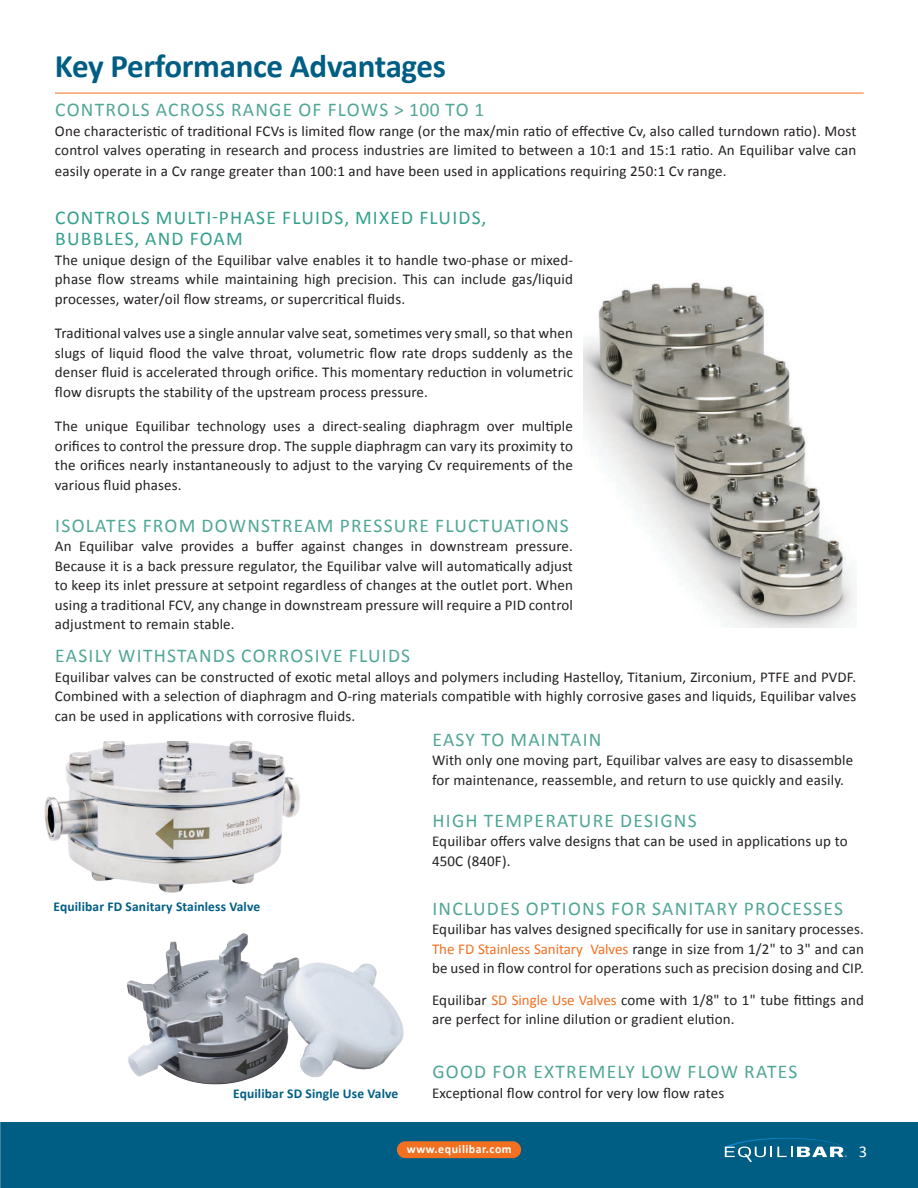
<style>
.page{position:relative;width:918px;height:1188px;background:#fff}
.page>*{position:absolute;margin:0;border:0;box-sizing:border-box;transform-origin:0 0}
.t1{font:700 33px "Calibri";letter-spacing:-.01em;color:#005e84}
.t2{font:19.5px "Calibri";letter-spacing:.065em;color:#51a796}
.t3{font:19.5px/21px "Calibri";letter-spacing:.065em;color:#34a08d}
.t4{font:16.5px "Calibri";color:#fff}
.t5{font:15px/19.5px "Calibri";letter-spacing:.01em;color:#231f20;text-align:justify}
.t6{font:700 13.5px "Calibri";letter-spacing:.01em;color:#005e84}
.t7{font:700 12px "Calibri";letter-spacing:.04em;color:#fff}
.s1{color:#f37021}
</style>
<div class="page">
<div style="left:0;top:1122px;width:918px;height:66px;background:#005e84"></div>
<svg style="left:725px;top:1138px;width:125px;height:24px;background:#2c7b9b"></svg>
<div style="left:397px;top:1141px;width:124px;height:17px;background:#f37021;border-radius:8px"></div>
<hr style="left:55px;top:93px;width:809px;height:1px;background:#f37021">
<img style="left:584px;top:282px;width:271px;height:346px">
<img style="left:44px;top:741px;width:256px;height:152px">
<img style="left:127px;top:933px;width:277px;height:152px">
<h1 class="t1" style="left:55px;top:44px;width:393px">Key Performance Advantages</h1>
<h2 class="t2" style="left:55px;top:97px;width:431px">CONTROLS ACROSS RANGE OF FLOWS &gt; 100 TO 1</h2>
<p class="t5" style="left:55px;top:121px;width:803px">One characteristic of traditional FCVs is limited flow range (or the max/min ratio of effective Cv, also called turndown ratio). Most control valves operating in research and process industries are limited to between a 10:1 and 15:1 ratio. An Equilibar valve can</p>
<p class="t5" style="left:55px;top:161px;width:673px">easily operate in a Cv range greater than 100:1 and have been used in applications requiring 250:1 Cv range.</p>
<h2 class="t3" style="left:55px;top:207px;width:433px">CONTROLS MULTI-PHASE FLUIDS, MIXED FLUIDS,<br>BUBBLES, AND FOAM</h2>
<p class="t5" style="left:55px;top:250px;width:520px">The unique design of the Equilibar valve enables it to handle two-phase or mixed&shy;phase flow streams while maintaining high precision. This can include gas/liquid processes, water/oil flow streams, or supercritical fluids.</p>
<p class="t5" style="left:55px;top:323px;width:520px">Traditional valves use a single annular valve seat, sometimes very small, so that when slugs of liquid flood the valve throat, volumetric flow rate drops suddenly as the denser fluid is accelerated through orifice. This momentary reduction in volumetric flow disrupts the stability of the upstream process pressure.</p>
<p class="t5" style="left:55px;top:416px;width:520px">The unique Equilibar technology uses a direct-sealing diaphragm over multiple orifices to control the pressure drop. The supple diaphragm can vary its proximity to the orifices nearly instantaneously to adjust to the varying Cv requirements of the various fluid phases.</p>
<h2 class="t2" style="left:55px;top:513px;width:515px">ISOLATES FROM DOWNSTREAM PRESSURE FLUCTUATIONS</h2>
<p class="t5" style="left:55px;top:536px;width:520px">An Equilibar valve provides a buffer against changes in downstream pressure.<br>Because it is a back pressure regulator, the Equilibar valve will automatically adjust to keep its inlet pressure at setpoint regardless of changes at the outlet port. When using a traditional FCV, any change in downstream pressure will require a PID control adjustment to remain stable.</p>
<h2 class="t2" style="left:55px;top:643px;width:356px">EASILY WITHSTANDS CORROSIVE FLUIDS</h2>
<p class="t5" style="left:55px;top:667px;width:803px">Equilibar valves can be constructed of exotic metal alloys and polymers including Hastelloy, Titanium, Zirconium, PTFE and PVDF.<br>Combined with a selection of diaphragm and O-ring materials compatible with highly corrosive gases and liquids, Equilibar valves can be used in applications with corrosive fluids.</p>
<p class="t6" style="left:54px;top:898px;width:208px">Equilibar FD Sanitary Stainless Valve</p>
<p class="t6" style="left:233px;top:1085px;width:167px">Equilibar SD Single Use Valve</p>
<h2 class="t2" style="left:432px;top:727px;width:171px">EASY TO MAINTAIN</h2>
<p class="t5" style="left:432px;top:751px;width:423px">With only one moving part, Equilibar valves are easy to disassemble for maintenance, reassemble, and return to use quickly and easily.</p>
<h2 class="t2" style="left:432px;top:808px;width:266px">HIGH TEMPERATURE DESIGNS</h2>
<p class="t5" style="left:432px;top:832px;width:417px">Equilibar offers valve designs that can be used in applications up to<br>450C (840F).</p>
<h2 class="t2" style="left:432px;top:896px;width:412px">INCLUDES OPTIONS FOR SANITARY PROCESSES</h2>
<p class="t5" style="left:432px;top:920px;width:433px">Equilibar has valves designed specifically for use in sanitary processes.<br><span class="s1">The FD Stainless Sanitary Valves</span> range in size from 1/2" to 3" and can be used in flow control for operations such as precision dosing and CIP.</p>
<p class="t5" style="left:432px;top:990px;width:433px">Equilibar <span class="s1">SD Single Use Valves</span> come with 1/8" to 1" tube fittings and are perfect for inline dilution or gradient elution.</p>
<h2 class="t2" style="left:432px;top:1059px;width:366px">GOOD FOR EXTREMELY LOW FLOW RATES</h2>
<p class="t5" style="left:432px;top:1083px;width:294px">Exceptional flow control for very low flow rates</p>
<p class="t7" style="left:407px;top:1141px;width:106px">www.equilibar.com</p>
<p class="t4" style="left:859px;top:1141px;width:10px">3</p>
</div>
